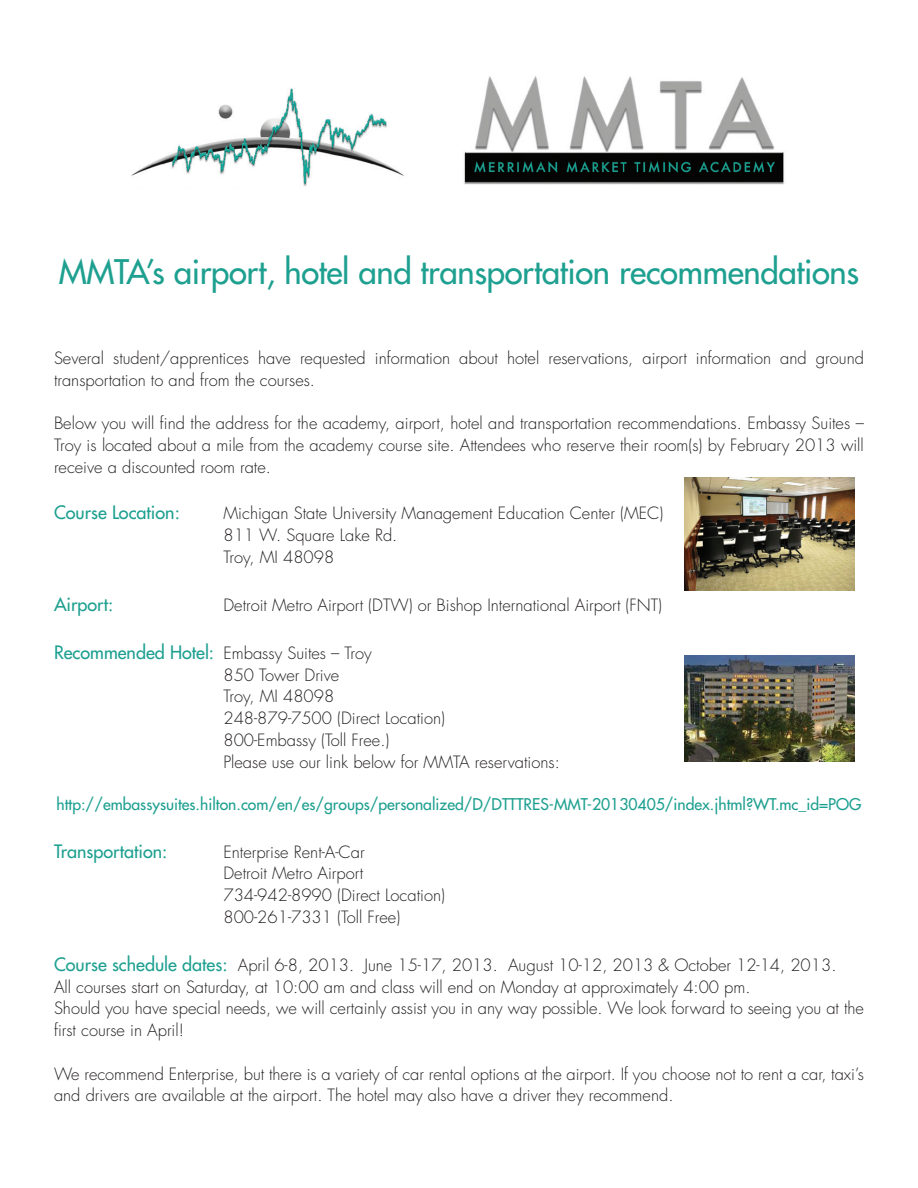
<style>
.page{position:relative;width:918px;height:1188px;background:#fff}
.page>*{position:absolute;margin:0;border:0;box-sizing:border-box;transform-origin:0 0}
.t1{font:33px "Futura";letter-spacing:-.01em;color:#1ea090}
.t2{font:18px "Futura";color:#1ea090}
.t3{font:300 16.5px/21.8px "Futura";color:#231f20}
.t4{font:15.75px "Futura";color:#1ea090}
.s1{font-weight:400;font-size:18px;color:#1ea090}
</style>
<div class="page">
<img style="left:684px;top:656px;width:170px;height:105px">
<img style="left:684px;top:478px;width:170px;height:112px">
<img style="left:464px;top:76px;width:321px;height:109px">
<img style="left:131px;top:88px;width:273px;height:99px">
<p class="t1" style="left:59px;top:252px;width:802px">MMTA’s airport, hotel and transportation recommendations</p>
<p class="t3" style="left:54px;top:347px;width:812px">Several student/apprentices have requested information about hotel reservations, airport information and ground transportation to and from the courses.</p>
<p class="t3" style="left:54px;top:413px;width:811px;text-align:justify">Below you will find the address for the academy, airport, hotel and transportation recommendations. Embassy Suites – Troy is located about a mile from the academy course site. Attendees who reserve their room(s) by February 2013 will receive a discounted room rate.</p>
<p class="t2" style="left:54px;top:501px;width:127px">Course Location:</p>
<p class="t3" style="left:223px;top:503px;width:441px">Michigan State University Management Education Center (MEC)</p>
<p class="t3" style="left:224px;top:524px;width:175px">811 W. Square Lake Rd.</p>
<p class="t3" style="left:224px;top:546px;width:112px">Troy, MI 48098</p>
<p class="t2" style="left:54px;top:593px;width:61px">Airport:</p>
<p class="t3" style="left:224px;top:594px;width:440px">Detroit Metro Airport (DTW) or Bishop International Airport (FNT)</p>
<p class="t3" style="left:54px;top:642px;width:319px"><span class="s1">Recommended Hotel:</span> Embassy Suites – Troy</p>
<p class="t3" style="left:224px;top:664px;width:117px">850 Tower Drive</p>
<p class="t3" style="left:224px;top:686px;width:112px">Troy, MI 48098</p>
<p class="t3" style="left:224px;top:707px;width:223px">248-879-7500 (Direct Location)</p>
<p class="t3" style="left:224px;top:729px;width:167px">800-Embassy (Toll Free.)</p>
<p class="t3" style="left:224px;top:751px;width:338px">Please use our link below for MMTA reservations:</p>
<p class="t4" style="left:57px;top:794px;width:806px">http://embassysuites.hilton.com/en/es/groups/personalized/D/DTTTRES-MMT-20130405/index.jhtml?WT.mc_id=POG</p>
<p class="t2" style="left:54px;top:840px;width:115px">Transportation:</p>
<p class="t3" style="left:223px;top:841px;width:143px">Enterprise Rent-A-Car</p>
<p class="t3" style="left:224px;top:863px;width:141px">Detroit Metro Airport</p>
<p class="t3" style="left:224px;top:884px;width:223px">734-942-8990 (Direct Location)</p>
<p class="t3" style="left:224px;top:906px;width:178px">800-261-7331 (Toll Free)</p>
<p class="t3" style="left:54px;top:954px;width:784px"><span class="s1">Course schedule dates:</span> April 6-8, 2013. June 15-17, 2013. August 10-12, 2013 &amp; October 12-14, 2013.</p>
<p class="t3" style="left:54px;top:976px;width:698px">All courses start on Saturday, at 10:00 am and class will end on Monday at approximately 4:00 pm.</p>
<p class="t3" style="left:54px;top:998px;width:811px">Should you have special needs, we will certainly assist you in any way possible. We look forward to seeing you at the first course in April!</p>
<p class="t3" style="left:54px;top:1063px;width:811px">We recommend Enterprise, but there is a variety of car rental options at the airport. If you choose not to rent a car, taxi’s and drivers are available at the airport. The hotel may also have a driver they recommend.</p>
</div>
